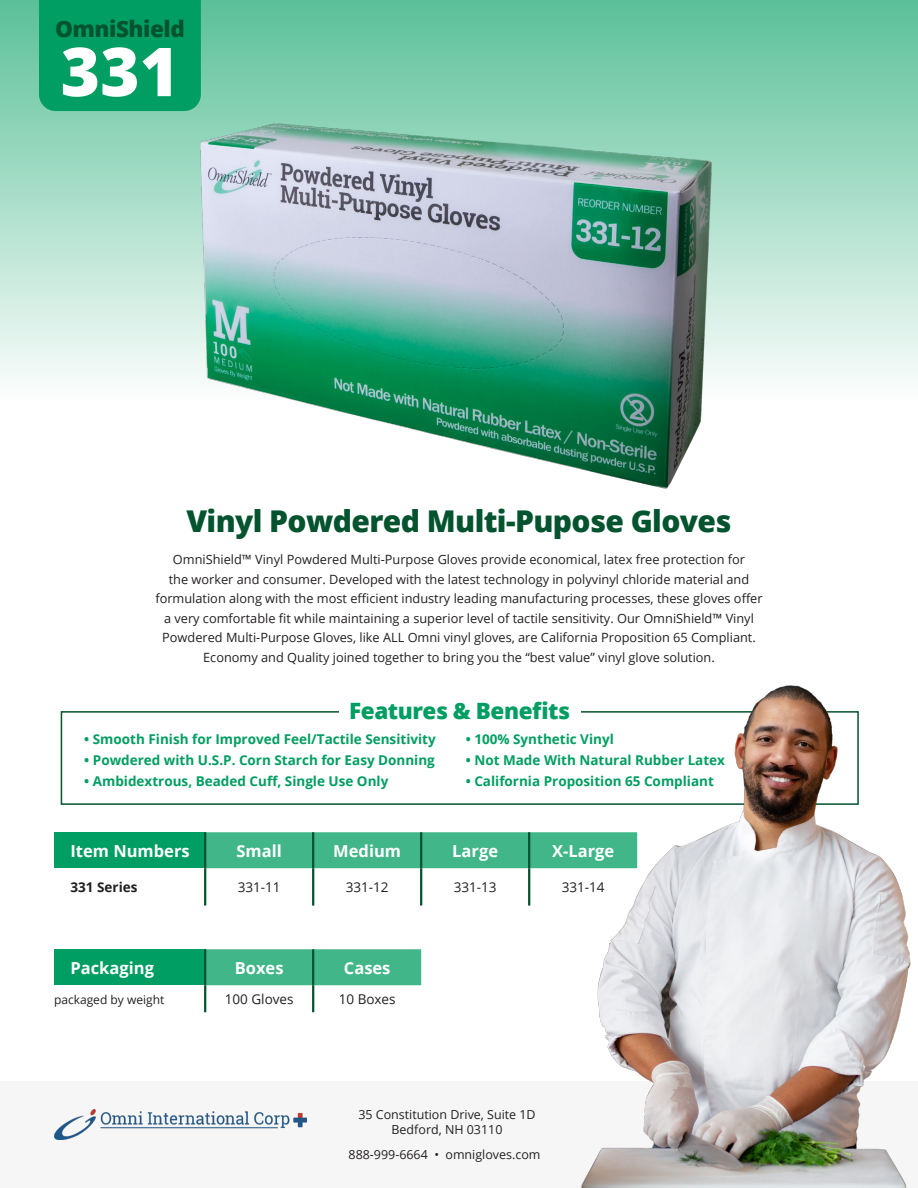
<style>
.page{position:relative;width:918px;height:1188px;background:#fff}
.page>*{position:absolute;margin:0;border:0;box-sizing:border-box;transform-origin:0 0}
.t1{font:800 67.5px "Open Sans";color:#fff}
.t2{font:800 30px "Open Sans";letter-spacing:-.02em;color:#03532e}
.t3{font:800 22.5px "Open Sans";letter-spacing:-.02em;color:#009e62}
.t4{font:800 22.5px "Open Sans";letter-spacing:-.02em;color:#03532e}
.t5{font:700 16.5px "Open Sans";color:#fff}
.t6{font:700 13.5px "Open Sans";color:#009e62}
.t7{font:13.5px "Open Sans";color:#231f20}
.t8{font:700 13.5px "Open Sans";color:#231f20}
.t9{font:12.75px/19.5px "Open Sans";color:#231f20;text-align:center}
.t10{font:12.45px/15px "Open Sans";color:#231f20;text-align:center}
.t11{font:12px "Open Sans";color:#231f20}
</style>
<div class="page">
<div style="left:0;top:1081px;width:918px;height:107px;background:#f6f6f6"></div>
<img style="left:54px;top:1110px;width:252px;height:30px">
<div style="left:0;top:0;width:918px;height:402px;background:linear-gradient(to bottom,#5ac099,#fcfdfd)"></div>
<div style="left:61px;top:711px;width:798px;height:94px;border:2px solid #03532e"></div>
<div style="left:339px;top:702px;width:241px;height:19px;background:#fff"></div>
<div style="left:39px;top:0;width:162px;height:111px;background:#009e62"></div>
<img style="left:201px;top:124px;width:511px;height:365px">
<div style="left:54px;top:832px;width:151px;height:36px;background:#009e62"></div>
<div style="left:206px;top:832px;width:295px;height:36px;background:#40b689"></div>
<hr style="left:204px;top:832px;width:2px;height:36px;background:#03532e">
<hr style="left:312px;top:832px;width:2px;height:36px;background:#03532e">
<hr style="left:420px;top:832px;width:2px;height:36px;background:#03532e">
<hr style="left:204px;top:868px;width:2px;height:38px;background:#03532e">
<hr style="left:312px;top:868px;width:2px;height:38px;background:#03532e">
<hr style="left:420px;top:868px;width:2px;height:38px;background:#03532e">
<div style="left:54px;top:949px;width:151px;height:36px;background:#009e62"></div>
<div style="left:206px;top:949px;width:215px;height:36px;background:#40b689"></div>
<hr style="left:204px;top:949px;width:2px;height:36px;background:#03532e">
<hr style="left:312px;top:949px;width:2px;height:36px;background:#03532e">
<hr style="left:204px;top:985px;width:2px;height:27px;background:#03532e">
<hr style="left:312px;top:985px;width:2px;height:27px;background:#03532e">
<img style="left:501px;top:685px;width:410px;height:503px">
<p class="t4" style="left:55px;top:11px;width:131px">OmniShield</p>
<p class="t1" style="left:61px;top:20px;width:120px">331</p>
<p class="t2" style="left:186px;top:499px;width:547px">Vinyl Powdered Multi-Pupose Gloves</p>
<p class="t9" style="left:155px;top:550px;width:609px">OmniShield™ Vinyl Powdered Multi-Purpose Gloves provide economical, latex free protection for<br>the worker and consumer. Developed with the latest technology in polyvinyl chloride material and formulation along with the most efficient industry leading manufacturing processes, these gloves offer a very comfortable fit while maintaining a superior level of tactile sensitivity. Our OmniShield™ Vinyl Powdered Multi-Purpose Gloves, like ALL Omni vinyl gloves, are California Proposition 65 Compliant.<br>Economy and Quality joined together to bring you the “best value” vinyl glove solution.</p>
<p class="t3" style="left:349px;top:694px;width:222px">Features &amp; Benefits</p>
<p class="t6" style="left:84px;top:730px;width:353px">• Smooth Finish for Improved Feel/Tactile Sensitivity</p>
<p class="t6" style="left:84px;top:751px;width:352px">• Powdered with U.S.P. Corn Starch for Easy Donning</p>
<p class="t6" style="left:84px;top:772px;width:306px">• Ambidextrous, Beaded Cuff, Single Use Only</p>
<p class="t6" style="left:466px;top:730px;width:150px">• 100% Synthetic Vinyl</p>
<p class="t6" style="left:466px;top:751px;width:261px">• Not Made With Natural Rubber Latex</p>
<p class="t6" style="left:466px;top:772px;width:250px">• California Proposition 65 Compliant</p>
<p class="t5" style="left:70px;top:839px;width:121px">Item Numbers</p>
<p class="t5" style="left:237px;top:839px;width:47px">Small</p>
<p class="t5" style="left:333px;top:839px;width:69px">Medium</p>
<p class="t5" style="left:452px;top:839px;width:47px">Large</p>
<p class="t5" style="left:552px;top:839px;width:64px">X-Large</p>
<p class="t8" style="left:70px;top:878px;width:68px">331 Series</p>
<p class="t7" style="left:238px;top:878px;width:44px">331-11</p>
<p class="t7" style="left:346px;top:878px;width:44px">331-12</p>
<p class="t7" style="left:454px;top:878px;width:44px">331-13</p>
<p class="t7" style="left:562px;top:878px;width:44px">331-14</p>
<p class="t5" style="left:70px;top:956px;width:85px">Packaging</p>
<p class="t5" style="left:235px;top:956px;width:50px">Boxes</p>
<p class="t5" style="left:344px;top:956px;width:48px">Cases</p>
<p class="t11" style="left:54px;top:991px;width:112px">packaged by weight</p>
<p class="t7" style="left:225px;top:990px;width:70px">100 Gloves</p>
<p class="t7" style="left:339px;top:990px;width:58px">10 Boxes</p>
<p class="t10" style="left:358px;top:1107px;width:179px">35 Constitution Drive, Suite 1D<br>Bedford, NH 03110</p>
<p class="t10" style="left:349px;top:1147px;width:193px">888-999-6664 • omnigloves.com</p>
</div>
